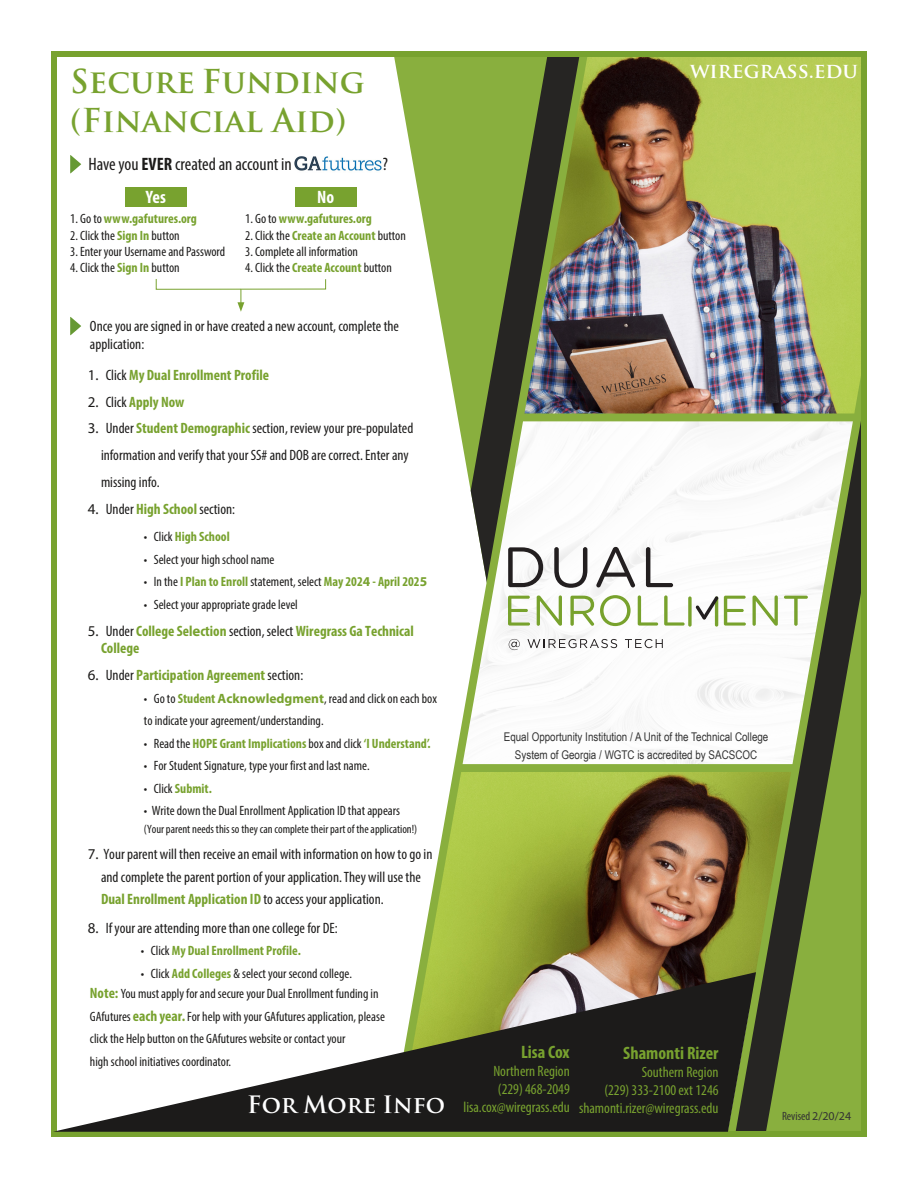
<style>
.page{position:relative;width:918px;height:1188px;background:#fff}
.page>*{position:absolute;margin:0;border:0;box-sizing:border-box;transform-origin:0 0}
.t1{font:700 32.1px "Trajan Pro";color:#78a22f}
.t2{font:700 23.4px "Trajan Pro";color:#fff}
.t3{font:700 20.55px "Trajan Pro";letter-spacing:-.005em;color:#fff}
.t4{font:condensed 18px "Myriad Pro";color:#1c1b1a}
.t5{font:700 condensed 18px "Myriad Pro";color:#78a22f}
.t6{font:700 condensed 18px "Myriad Pro";color:#fff}
.t7{font:condensed 15px/27px "Myriad Pro";color:#1c1b1a}
.t8{font:700 condensed 15px/17.2px "Myriad Pro";color:#78a22f}
.t9{font:condensed 15px "Myriad Pro";color:#78a22f}
.t10{font:condensed 13.5px/22.5px "Myriad Pro";color:#1c1b1a}
.t11{font:700 condensed 13.5px "Myriad Pro";color:#78a22f}
.t12{font:12px/18px "Arial Narrow";color:#333;text-align:center}
.t13{font:condensed 12px "Myriad Pro";color:#1c1b1a}
.t14{font:condensed 12px "Myriad Pro";color:#333}
.s1{font-weight:700}
.s2{font-weight:400;color:#1c1b1a}
.s3{font-weight:700;color:#78a22f}
.s4{font-weight:400;font-stretch:normal;color:#1c1b1a}
.s5{font-stretch:normal}
.s6{font-weight:700;font-stretch:normal;color:#78a22f}
.s7{font-weight:700;font-size:15px;color:#78a22f}
</style>
<div class="page">
<img style="left:394px;top:58px;width:466px;height:1072px">
<div style="left:51px;top:51px;width:816px;height:1086px;border:6px solid #78a22f"></div>
<svg style="left:53px;top:972px;width:703px;height:160px"></svg>
<svg style="left:70px;top:155px;width:11px;height:18px"></svg>
<svg style="left:70px;top:317px;width:11px;height:18px"></svg>
<svg style="left:508px;top:596px;width:22px;height:30px"></svg>
<svg style="left:537px;top:595px;width:25px;height:31px"></svg>
<svg style="left:570px;top:596px;width:24px;height:30px"></svg>
<svg style="left:600px;top:595px;width:31px;height:31px"></svg>
<svg style="left:638px;top:595px;width:20px;height:31px"></svg>
<svg style="left:664px;top:595px;width:21px;height:31px"></svg>
<svg style="left:753px;top:595px;width:25px;height:31px"></svg>
<svg style="left:784px;top:596px;width:24px;height:30px"></svg>
<hr style="left:715px;top:596px;width:3px;height:31px;background:#78a22d;border-radius:2px">
<svg style="left:688px;top:596px;width:4px;height:31px"></svg>
<svg style="left:696px;top:596px;width:50px;height:30px"></svg>
<svg style="left:508px;top:547px;width:35px;height:40px"></svg>
<svg style="left:554px;top:547px;width:33px;height:41px"></svg>
<svg style="left:596px;top:547px;width:39px;height:40px"></svg>
<svg style="left:646px;top:547px;width:27px;height:40px"></svg>
<svg style="left:509px;top:639px;width:11px;height:11px"></svg>
<svg style="left:527px;top:639px;width:90px;height:9px"></svg>
<svg style="left:625px;top:639px;width:38px;height:9px"></svg>
<img style="left:295px;top:156px;width:87px;height:15px">
<div style="left:125px;top:187px;width:62px;height:19px;background:#78a22f"></div>
<div style="left:295px;top:187px;width:61px;height:19px;background:#78a22f"></div>
<svg style="left:237px;top:288px;width:7px;height:24px"></svg>
<p class="t1" style="left:70px;top:62px;width:296px">Secure Funding</p>
<p class="t1" style="left:70px;top:100px;width:278px">(Financial Aid)</p>
<p class="t4" style="left:89px;top:154px;width:205px">Have you <span class="s1">EVER</span> created an account in</p>
<p class="t4" style="left:382px;top:154px;width:7px">?</p>
<p class="t6" style="left:146px;top:186px;width:21px">Yes</p>
<p class="t11" style="left:70px;top:211px;width:128px"><span class="s2">1. Go to</span> www.gafutures.org</p>
<p class="t10" style="left:70px;top:224px;width:111px">2. Click the <span class="s3">Sign In</span> button</p>
<p class="t10" style="left:70px;top:240px;width:156px">3. Enter your Username and Password</p>
<p class="t10" style="left:70px;top:256px;width:111px">4. Click the <span class="s3">Sign In</span> button</p>
<p class="t6" style="left:317px;top:186px;width:18px">No</p>
<p class="t11" style="left:245px;top:211px;width:128px"><span class="s2">1. Go to</span> www.gafutures.org</p>
<p class="t10" style="left:245px;top:224px;width:162px">2. Click the <span class="s3">Create an Account</span> button</p>
<p class="t10" style="left:245px;top:240px;width:114px">3. Complete all information</p>
<p class="t10" style="left:245px;top:256px;width:148px">4. Click the <span class="s3">Create Account</span> button</p>
<p class="t3" style="left:690px;top:58px;width:170px">wiregrass.edu</p>
<p class="t7" style="left:90px;top:317px;width:311px;line-height:18px">Once you are signed in or have created a new account, complete the application:</p>
<p class="t8" style="left:88px;top:366px;width:183px"><span class="s4">1.</span> <span class="s2">Click</span> My Dual Enrollment Profile</p>
<p class="t8" style="left:88px;top:393px;width:98px"><span class="s4">2.</span> <span class="s2">Click</span> Apply Now</p>
<p class="t7" style="left:101px;top:415px;width:314px;text-indent:-13px"><span class="s5">3.</span> Under <span class="s3">Student Demographic</span> section, review your pre-populated information and verify that your SS# and DOB are correct. Enter any missing info.</p>
<p class="t7" style="left:88px;top:496px;width:149px"><span class="s5">4.</span> Under <span class="s3">High School</span> section:</p>
<p class="t11" style="left:144px;top:528px;width:87px"><span class="s2">• Click</span> High School</p>
<p class="t10" style="left:144px;top:548px;width:132px">• Select your high school name</p>
<p class="t11" style="left:144px;top:573px;width:285px"><span class="s2">• In the</span> I Plan to Enroll <span class="s2">statement, select</span> May 202<span class="s5">4</span> - April 202<span class="s5">5</span></p>
<p class="t10" style="left:144px;top:593px;width:155px">• Select your appropriate grade level</p>
<p class="t8" style="left:101px;top:622px;width:314px;text-indent:-13px"><span class="s4">5.</span> <span class="s2">Under</span> College Sel<span class="s5">e</span>ction <span class="s2">section, select</span> Wiregrass Ga Technical<br>College</p>
<p class="t8" style="left:88px;top:666px;width:217px"><span class="s4">6.</span> <span class="s2">Under</span> Participation Agreement <span class="s2">section:</span></p>
<p class="t10" style="left:144px;top:687px;width:294px">• Go to <span class="s3">Student</span> <span class="s6">Acknowledgment</span>, read and click on each box to indicate your agreement/understanding.</p>
<p class="t11" style="left:144px;top:735px;width:288px"><span class="s2">• Read the</span> HOPE Grant Implications <span class="s2">box and click</span> ‘I Understand’.</p>
<p class="t10" style="left:144px;top:754px;width:227px">• For Student Signature, type your first and last name.</p>
<p class="t11" style="left:144px;top:780px;width:69px"><span class="s2">• Click</span> Submit.</p>
<p class="t10" style="left:144px;top:799px;width:258px">• Write down the Dual Enrollment Application ID that appears</p>
<p class="t13" style="left:144px;top:822px;width:275px">(Your parent needs this so they can complete their part of the application!)</p>
<p class="t7" style="left:101px;top:843px;width:333px;line-height:22.5px;text-indent:-13px"><span class="s5">7.</span> Your parent will then receive an email with information on how to go in and complete the parent portion of your application. They will use the<br><span class="s3">Dual Enrollment Application ID</span> to access your application.</p>
<p class="t7" style="left:88px;top:914px;width:251px"><span class="s5">8.</span> If your are attending more than one college for DE:</p>
<p class="t11" style="left:141px;top:942px;width:161px"><span class="s2">• Click</span> My Dual Enrollment Profile.</p>
<p class="t10" style="left:141px;top:962px;width:212px">• Click <span class="s3">Add Colleges</span> &amp; select your second college.</p>
<p class="t10" style="left:90px;top:982px;width:296px"><span class="s7">Note:</span> You must apply for and secure your Dual Enrollment funding in GAfutures <span class="s7">each year.</span> For help with your GAfutures application, please click the Help button on the GAfutures website or contact your<br>high school initiatives coordinator.</p>
<p class="t12" style="left:504px;top:727px;width:266px">Equal Opportunity Institution / A Unit of the Technical College<br>System of Georgia / WGTC is accredited by SACSCOC</p>
<p class="t5" style="left:521px;top:1041px;width:50px">Lisa Cox</p>
<p class="t9" style="left:493px;top:1062px;width:78px">Northern Region</p>
<p class="t9" style="left:498px;top:1080px;width:73px">(229) 468-2049</p>
<p class="t9" style="left:463px;top:1098px;width:108px">lisa.cox@wiregrass.edu</p>
<p class="t5" style="left:623px;top:1041px;width:97px">Shamonti Rizer</p>
<p class="t9" style="left:642px;top:1063px;width:78px">Southern Region</p>
<p class="t9" style="left:604px;top:1081px;width:116px">(229) 333-2100 ext 1246</p>
<p class="t2" style="left:247px;top:1090px;width:199px">For More Info</p>
<p class="t9" style="left:579px;top:1099px;width:141px">shamonti.rizer@wiregrass.edu</p>
<p class="t14" style="left:782px;top:1108px;width:71px">Revised <span class="s5">2/20/24</span></p>
</div>
